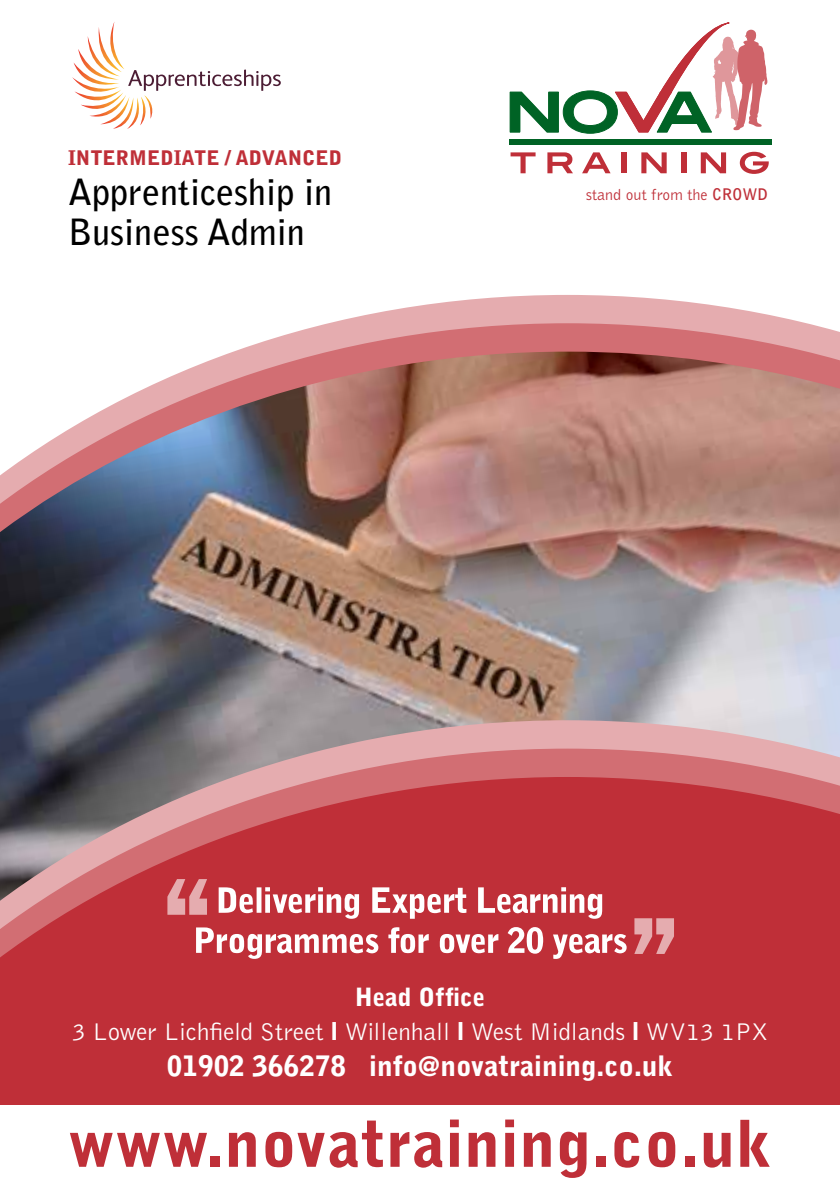
<style>
.page{position:relative;width:840px;height:1191px;background:#fff}
.page>*{position:absolute;margin:0;border:0;box-sizing:border-box;transform-origin:0 0}
.t1{font:900 64px "Bell Gothic";letter-spacing:.015em;color:#bf2f38}
.t2{font:700 36px/40px "Bell Gothic";color:#000}
.t3{font:900 28px "Bell Gothic";color:#fff}
.t4{font:300 25px/34px "Bell Gothic";color:#fff;text-align:center}
.t5{font:900 20px "Bell Gothic Std";color:#bf2f38}
.t6{font:16px "Bell Gothic BT";color:#bf2f38}
.s1{font-weight:700}
.s2{font-weight:900}
.s3{font-family:"Arial";font-weight:700}
</style>
<div class="page">
<svg style="left:330px;top:295px;width:475px;height:28px;fill:#e5acaf"></svg>
<svg style="left:236px;top:323px;width:603px;height:28px;background:#dd9296"></svg>
<img style="left:0;top:351px;width:839px;height:369px">
<svg style="left:0;top:720px;width:839px;height:28px;background:#ac969c"></svg>
<svg style="left:0;top:748px;width:839px;height:29px;background:#b07a7f"></svg>
<svg style="left:0;top:777px;width:839px;height:328px;background:#bc3942"></svg>
<div style="left:508px;top:139px;width:263px;height:6px;background:#006325"></div>
<svg style="left:510px;top:152px;width:25px;height:21px"></svg>
<svg style="left:547px;top:152px;width:25px;height:21px"></svg>
<svg style="left:582px;top:152px;width:28px;height:21px"></svg>
<div style="left:621px;top:152px;width:5px;height:21px;background:#bf2f38"></div>
<svg style="left:641px;top:152px;width:25px;height:21px"></svg>
<div style="left:680px;top:152px;width:6px;height:21px;background:#bf2f38"></div>
<svg style="left:700px;top:152px;width:25px;height:21px"></svg>
<svg style="left:739px;top:152px;width:29px;height:22px"></svg>
<svg style="left:509px;top:22px;width:258px;height:112px"></svg>
<svg style="left:72px;top:22px;width:209px;height:107px"></svg>
<svg style="left:167px;top:879px;width:40px;height:35px"></svg>
<svg style="left:634px;top:918px;width:39px;height:36px"></svg>
<svg style="left:196px;top:927px;width:430px;height:32px"></svg>
<svg style="left:218px;top:887px;width:384px;height:31px"></svg>
<p class="t5" style="left:68px;top:146px;width:275px">INTERMEDIATE / ADVANCED</p>
<h2 class="t2" style="left:68px;top:172px;width:265px">Apprenticeship in<br>Business Admin</h2>
<p class="t6" style="left:585px;top:184px;width:183px">stand out from the <span class="s1">CROWD</span></p>
<p class="t4" style="left:72px;top:981px;width:697px"><span class="s2">Head Office<br></span>3 Lower Lichfield Street <span class="s3">I</span> Willenhall <span class="s3">I</span> West Midlands <span class="s3">I</span> WV13 1PX</p>
<p class="t3" style="left:167px;top:1049px;width:507px">01902 366278 info@novatraining.co.uk</p>
<h1 class="t1" style="left:68px;top:1106px;width:704px">www.novatraining.co.uk</h1>
</div>
